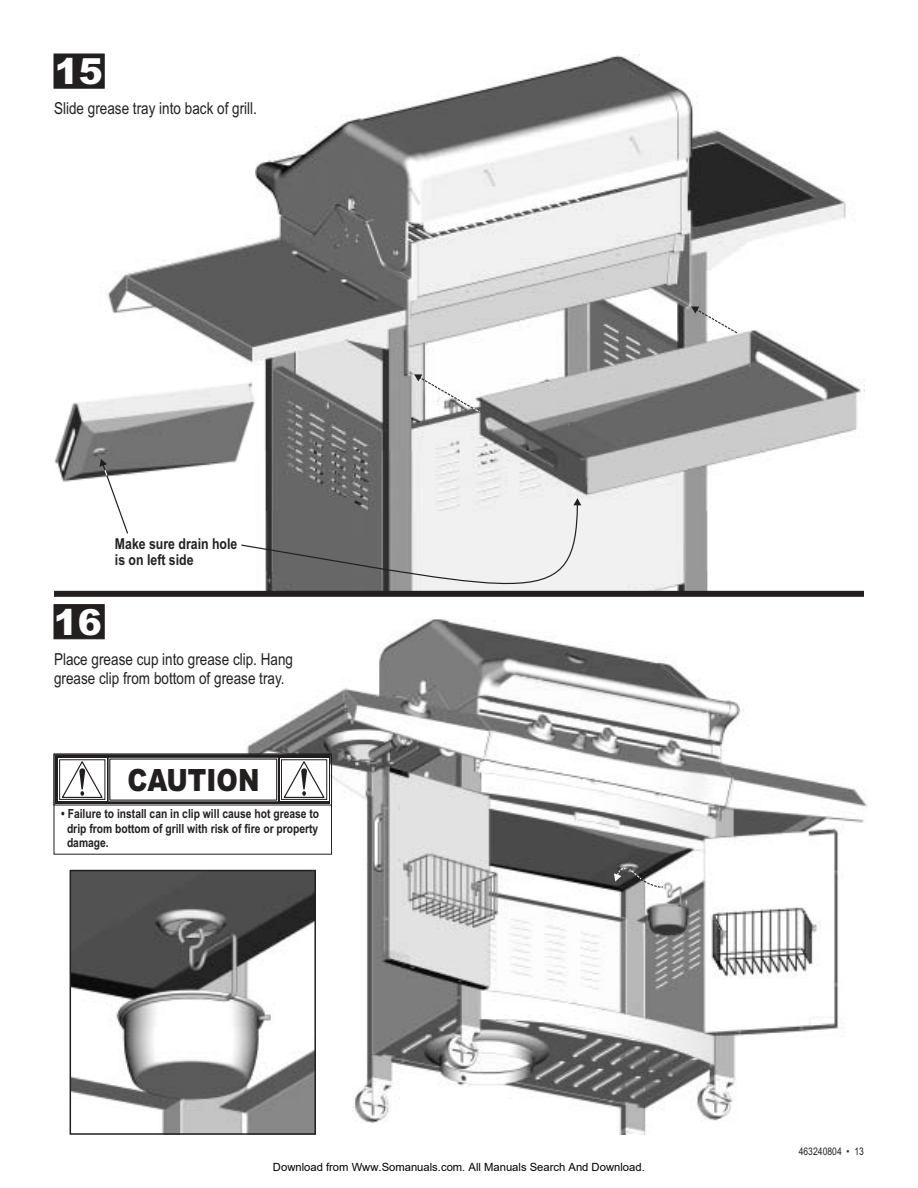
<style>
.page{position:relative;width:918px;height:1188px;background:#fff}
.page>*{position:absolute;margin:0;border:0;box-sizing:border-box;transform-origin:0 0}
.t1{font:900 36px "Arial";color:#fff}
.t2{font:900 30.75px "Arial";color:#231f1f;scale:.84 1}
.t3{font:16.5px/18.8px "Arial Narrow";color:#231f1f}
.t4{font:700 15px/15.9px "Arial Narrow";color:#231f1f}
.t5{font:700 12.6px/14.4px "Arial Narrow";color:#231f1f;text-align:justify}
.t6{font:11.25px "Arial";color:#000}
.t7{font:10.5px "Arial Narrow";color:#231f1f}
</style>
<div class="page">
<img style="left:244px;top:619px;width:624px;height:515px">
<img style="left:99px;top:54px;width:765px;height:537px">
<div style="left:54px;top:54px;width:50px;height:34px;background:#231f1f"></div>
<div style="left:54px;top:604px;width:50px;height:35px;background:#231f1f;border:1px solid #231f1f"></div>
<div style="left:54px;top:591px;width:810px;height:6px;background:#231f1f"></div>
<svg style="left:691px;top:306px;width:48px;height:29px"></svg>
<svg style="left:414px;top:374px;width:67px;height:40px"></svg>
<svg style="left:55px;top:756px;width:275px;height:48px;background:#464242"></svg>
<svg style="left:58px;top:758px;width:48px;height:43px"></svg>
<div style="left:59px;top:759px;width:46px;height:41px;border:1px solid #231f1f"></div>
<svg style="left:280px;top:758px;width:48px;height:43px"></svg>
<div style="left:281px;top:759px;width:46px;height:41px;border:1px solid #231f1f"></div>
<svg style="left:282px;top:760px;width:44px;height:39px"></svg>
<svg style="left:60px;top:760px;width:44px;height:39px"></svg>
<div style="left:109px;top:759px;width:168px;height:41px;background:#fff"></div>
<div style="left:54px;top:754px;width:278px;height:101px;border:1px solid #231f1f"></div>
<img style="left:54px;top:381px;width:201px;height:102px">
<svg style="left:100px;top:459px;width:8px;height:18px"></svg>
<svg style="left:105px;top:474px;width:474px;height:123px"></svg>
<svg style="left:573px;top:498px;width:8px;height:7px"></svg>
<svg style="left:614px;top:867px;width:50px;height:21px"></svg>
<img style="left:73px;top:873px;width:240px;height:259px">
<div style="left:70px;top:870px;width:246px;height:265px;border:2px solid #231f1f"></div>
<h1 class="t1" style="left:55px;top:51px;width:50px">15</h1>
<h3 class="t3" style="left:54px;top:101px;width:205px">Slide grease tray into back of grill.</h3>
<p class="t4" style="left:115px;top:537px;width:124px">Make sure drain hole is on left side</p>
<h1 class="t1" style="left:54px;top:601px;width:50px">16</h1>
<h3 class="t3" style="left:54px;top:652px;width:241px">Place grease cup into grease clip. Hang grease clip from bottom of grease tray.</h3>
<h2 class="t2" style="left:127px;top:762px;width:159px">CAUTION</h2>
<p class="t5" style="left:67px;top:808px;width:254px;text-indent:-6px">• Failure to install can in clip will cause hot grease to drip from bottom of grill with risk of fire or property damage.</p>
<p class="t6" style="left:273px;top:1160px;width:373px">Download from Www.Somanuals.com. All Manuals Search And Download.</p>
<p class="t7" style="left:799px;top:1147px;width:67px">463240804 • 13</p>
</div>
